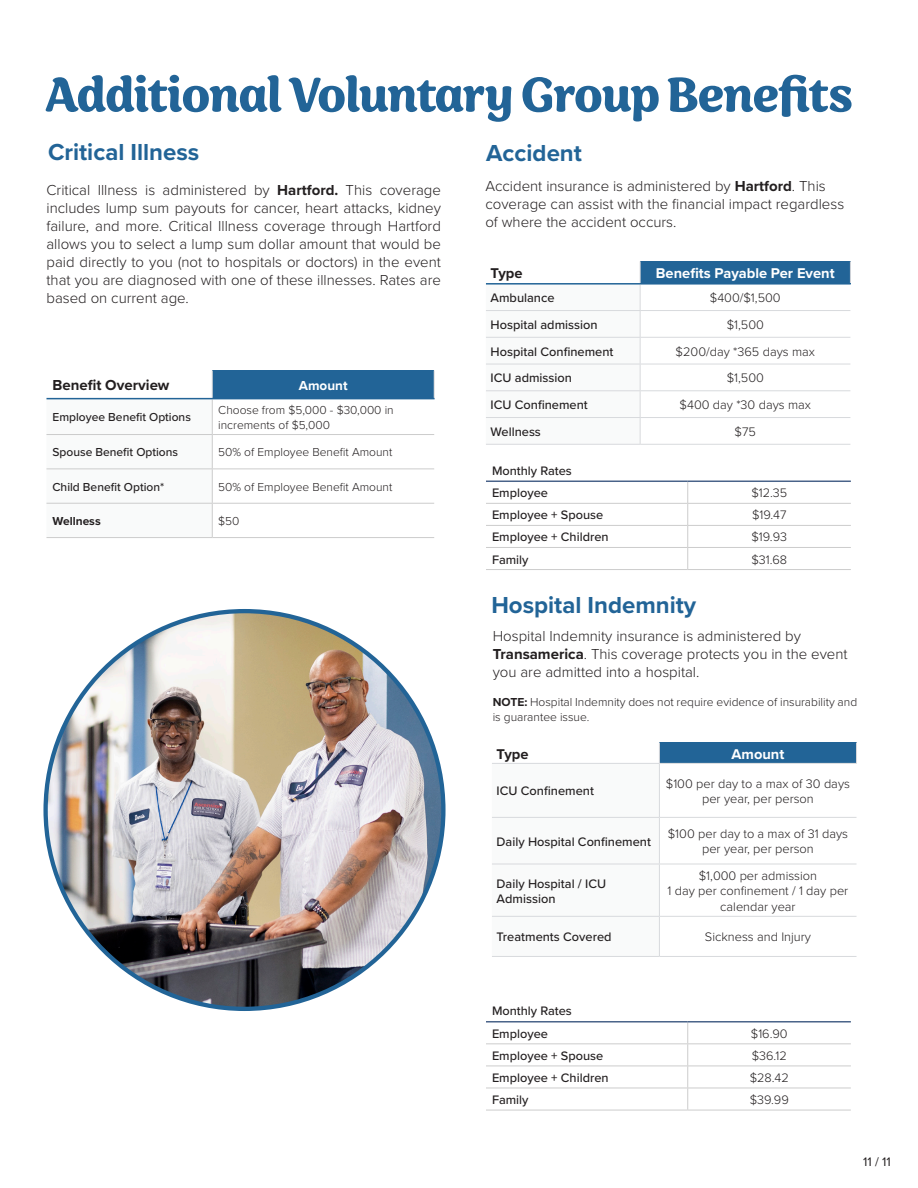
<style>
.page{position:relative;width:918px;height:1188px;background:#fff}
.page>*{position:absolute;margin:0;border:0;box-sizing:border-box;transform-origin:0 0}
.t1{font:600 55.5px "Sirenia";letter-spacing:-.02em;color:#226497}
.t2{font:700 24px "Proxima Nova";color:#226497}
.t3{font:300 15px/18px "Proxima Nova";color:#231f20}
.t4{font:700 15px "Proxima Nova";color:#231f20}
.t5{font:700 14.7px "Proxima Nova";color:#fff}
.t6{font:700 14.7px "Proxima Nova";color:#231f20}
.t7{font:700 13.5px "Proxima Nova";color:#fff}
.t8{font:500 12.75px/15.3px "Proxima Nova";color:#231f20}
.t9{font:300 12.75px/15.3px "Proxima Nova";color:#231f20;text-align:center}
.t10{font:12.75px "Proxima Nova";color:#231f20}
.t11{font:300 12px/14.4px "Proxima Nova";color:#231f20}
.t12{font:500 12px "Proxima Nova";color:#231f20}
.t13{font:700 12px "Proxima Nova";color:#231f20}
.s1{font-weight:700}
</style>
<div class="page">
<div style="left:212px;top:370px;width:222px;height:29px;background:#226497"></div>
<hr style="left:212px;top:434px;width:222px;height:1px;background:#ccc">
<hr style="left:212px;top:469px;width:222px;height:1px;background:#ccc">
<svg style="left:46px;top:370px;width:167px;height:167px"></svg>
<svg style="left:434px;top:370px;width:1px;height:28px"></svg>
<hr style="left:212px;top:398px;width:223px;height:1px;background:#226497">
<hr style="left:46px;top:503px;width:166px;height:1px;background:#ccc">
<hr style="left:46px;top:537px;width:166px;height:1px;background:#ccc">
<hr style="left:212px;top:504px;width:1px;height:33px;background:#ccc">
<hr style="left:212px;top:503px;width:222px;height:1px;background:#ccc">
<hr style="left:212px;top:537px;width:222px;height:1px;background:#ccc">
<svg style="left:486px;top:482px;width:365px;height:87px"></svg>
<hr style="left:486px;top:569px;width:202px;height:1px;background:#ccc">
<hr style="left:688px;top:569px;width:163px;height:1px;background:#ccc">
<hr style="left:486px;top:481px;width:202px;height:1px;background:#496389">
<hr style="left:688px;top:481px;width:163px;height:1px;background:#496389">
<div style="left:640px;top:261px;width:210px;height:23px;background:#226497"></div>
<hr style="left:640px;top:310px;width:210px;height:1px;background:#d8dadd">
<hr style="left:640px;top:337px;width:210px;height:1px;background:#d8dadd">
<hr style="left:640px;top:364px;width:210px;height:1px;background:#d8dadd">
<hr style="left:640px;top:390px;width:210px;height:1px;background:#d8dadd">
<hr style="left:640px;top:417px;width:210px;height:1px;background:#d8dadd">
<hr style="left:486px;top:444px;width:154px;height:1px;background:#d8dadd">
<hr style="left:640px;top:444px;width:210px;height:1px;background:#d8dadd">
<svg style="left:486px;top:261px;width:155px;height:183px"></svg>
<svg style="left:850px;top:261px;width:1px;height:22px"></svg>
<hr style="left:640px;top:283px;width:211px;height:2px;background:#226497">
<div style="left:659px;top:742px;width:198px;height:21px;background:#226497"></div>
<hr style="left:492px;top:956px;width:167px;height:1px;background:#d8dadd">
<hr style="left:659px;top:956px;width:198px;height:1px;background:#d8dadd">
<svg style="left:492px;top:743px;width:365px;height:213px"></svg>
<svg style="left:486px;top:1023px;width:365px;height:87px"></svg>
<hr style="left:486px;top:1110px;width:202px;height:1px;background:#ccc">
<hr style="left:688px;top:1110px;width:163px;height:1px;background:#ccc">
<hr style="left:486px;top:1021px;width:202px;height:2px;background:#496389">
<hr style="left:688px;top:1021px;width:163px;height:2px;background:#496389">
<img style="left:46px;top:611px;width:397px;height:398px;border-radius:199px">
<p class="t1" style="left:45px;top:62px;width:810px">Additional Voluntary Group Benefits</p>
<p class="t2" style="left:48px;top:134px;width:153px">Critical Illness</p>
<p class="t2" style="left:486px;top:136px;width:97px">Accident</p>
<p class="t3" style="left:46px;top:180px;width:396px;text-align:justify">Critical Illness is administered by <span class="s1">Hartford.</span> This coverage includes lump sum payouts for cancer, heart attacks, kidney failure, and more. Critical Illness coverage through Hartford allows you to select a lump sum dollar amount that would be paid directly to you (not to hospitals or doctors) in the event that you are diagnosed with one of these illnesses. Rates are based on current age.</p>
<p class="t4" style="left:52px;top:374px;width:119px">Benefit Overview</p>
<p class="t7" style="left:299px;top:375px;width:50px">Amount</p>
<p class="t12" style="left:52px;top:408px;width:140px">Employee Benefit Options</p>
<p class="t11" style="left:218px;top:402px;width:177px">Choose from $5,000 - $30,000 in increments of $5,000</p>
<p class="t12" style="left:52px;top:443px;width:127px">Spouse Benefit Options</p>
<p class="t11" style="left:218px;top:445px;width:176px">50% of Employee Benefit Amount</p>
<p class="t12" style="left:52px;top:478px;width:113px">Child Benefit Option*</p>
<p class="t11" style="left:218px;top:479px;width:176px">50% of Employee Benefit Amount</p>
<p class="t13" style="left:52px;top:512px;width:50px">Wellness</p>
<p class="t11" style="left:218px;top:513px;width:23px">$50</p>
<p class="t3" style="left:485px;top:176px;width:360px">Accident insurance is administered by <span class="s1">Hartford</span>. This coverage can assist with the financial impact regardless of where the accident occurs.</p>
<p class="t6" style="left:491px;top:263px;width:33px">Type</p>
<p class="t5" style="left:656px;top:263px;width:180px">Benefits Payable Per Event</p>
<p class="t8" style="left:491px;top:290px;width:66px">Ambulance</p>
<p class="t9" style="left:710px;top:290px;width:72px">$400/$1,500</p>
<p class="t8" style="left:491px;top:317px;width:109px">Hospital admission</p>
<p class="t9" style="left:727px;top:316px;width:39px">$1,500</p>
<p class="t8" style="left:491px;top:343px;width:124px">Hospital Confinement</p>
<p class="t9" style="left:676px;top:343px;width:141px">$200/day *365 days max</p>
<p class="t8" style="left:491px;top:370px;width:83px">ICU admission</p>
<p class="t9" style="left:727px;top:370px;width:39px">$1,500</p>
<p class="t8" style="left:491px;top:397px;width:99px">ICU Confinement</p>
<p class="t9" style="left:680px;top:397px;width:133px">$400 day *30 days max</p>
<p class="t8" style="left:491px;top:424px;width:52px">Wellness</p>
<p class="t9" style="left:735px;top:423px;width:23px">$75</p>
<p class="t8" style="left:492px;top:463px;width:81px">Monthly Rates</p>
<p class="t8" style="left:492px;top:485px;width:57px">Employee</p>
<p class="t9" style="left:751px;top:485px;width:37px">$12.35</p>
<p class="t8" style="left:492px;top:507px;width:113px">Employee + Spouse</p>
<p class="t9" style="left:752px;top:507px;width:36px">$19.47</p>
<p class="t8" style="left:492px;top:529px;width:118px">Employee + Children</p>
<p class="t9" style="left:752px;top:529px;width:37px">$19.93</p>
<p class="t8" style="left:492px;top:551px;width:38px">Family</p>
<p class="t9" style="left:751px;top:551px;width:37px">$31.68</p>
<p class="t2" style="left:491px;top:587px;width:206px">Hospital Indemnity</p>
<p class="t3" style="left:493px;top:627px;width:356px">Hospital Indemnity insurance is administered by<br><span class="s1">Transamerica</span>. This coverage protects you in the event you are admitted into a hospital.</p>
<p class="t11" style="left:493px;top:694px;width:366px"><span class="s1">NOTE:</span> Hospital Indemnity does not require evidence of insurability and is guarantee issue.</p>
<p class="t6" style="left:497px;top:743px;width:33px">Type</p>
<p class="t5" style="left:732px;top:743px;width:54px">Amount</p>
<p class="t8" style="left:497px;top:783px;width:99px">ICU Confinement</p>
<p class="t9" style="left:666px;top:775px;width:186px">$100 per day to a max of 30 days per year, per person</p>
<p class="t8" style="left:497px;top:833px;width:156px">Daily Hospital Confinement</p>
<p class="t9" style="left:668px;top:825px;width:182px">$100 per day to a max of 31 days per year, per person</p>
<p class="t8" style="left:497px;top:875px;width:111px">Daily Hospital / ICU<br>Admission</p>
<p class="t9" style="left:699px;top:867px;width:120px">$1,000 per admission</p>
<p class="t9" style="left:668px;top:883px;width:182px">1 day per confinement / 1 day per calendar year</p>
<p class="t8" style="left:497px;top:929px;width:117px">Treatments Covered</p>
<p class="t9" style="left:705px;top:929px;width:108px">Sickness and Injury</p>
<p class="t8" style="left:492px;top:1003px;width:81px">Monthly Rates</p>
<p class="t8" style="left:492px;top:1025px;width:57px">Employee</p>
<p class="t9" style="left:751px;top:1025px;width:38px">$16.90</p>
<p class="t8" style="left:492px;top:1048px;width:113px">Employee + Spouse</p>
<p class="t9" style="left:752px;top:1047px;width:37px">$36.12</p>
<p class="t8" style="left:492px;top:1070px;width:118px">Employee + Children</p>
<p class="t9" style="left:750px;top:1069px;width:41px">$28.42</p>
<p class="t8" style="left:492px;top:1092px;width:38px">Family</p>
<p class="t9" style="left:750px;top:1091px;width:41px">$39.99</p>
<p class="t10" style="left:863px;top:1153px;width:29px">11 / 11</p>
</div>
